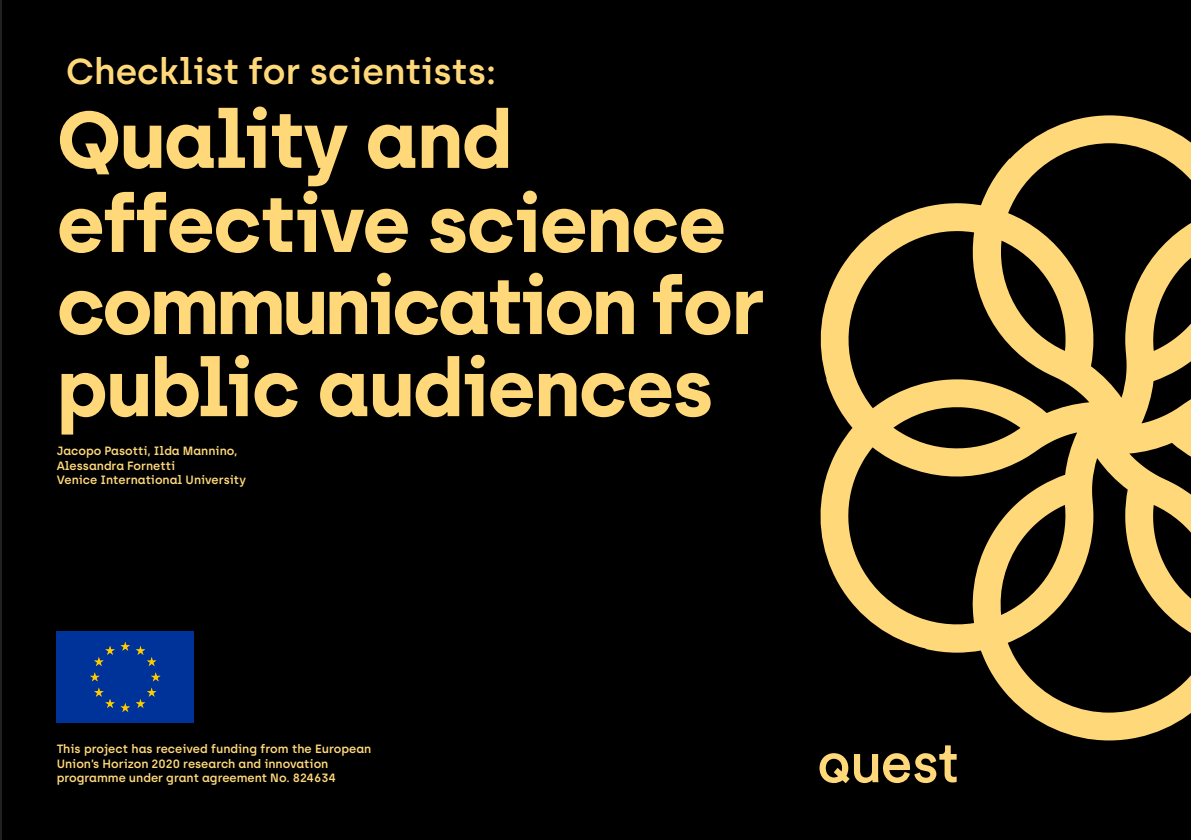
<style>
.page{position:relative;width:1191px;height:840px;background:#fff}
.page>*{position:absolute;margin:0;border:0;box-sizing:border-box;transform-origin:0 0}
.t1{font:700 80px/82px "Archia";letter-spacing:-.04em;color:#fed879}
.t2{font:700 80px "Archia";letter-spacing:-.02em;color:#fed879}
.t3{font:600 36px "Archia";color:#fed879}
.t4{font:600 12px/14.4px "Archia";color:#fed879}
</style>
<div class="page">
<div style="left:0;top:0;width:1191px;height:839px;background:#000001"></div>
<svg style="left:816px;top:115px;width:375px;height:724px;fill:#000001"></svg>
<div style="left:57px;top:631px;width:137px;height:91px;background:#039"></div>
<svg style="left:90px;top:672px;width:10px;height:9px"></svg>
<svg style="left:94px;top:641px;width:36px;height:24px"></svg>
<svg style="left:94px;top:687px;width:36px;height:24px"></svg>
<svg style="left:151px;top:672px;width:10px;height:9px"></svg>
<svg style="left:136px;top:646px;width:20px;height:19px"></svg>
<svg style="left:136px;top:687px;width:20px;height:20px"></svg>
<svg style="left:819px;top:745px;width:137px;height:37px"></svg>
<p class="t3" style="left:66px;top:49px;width:431px">Checklist for scientists:</p>
<p class="t2" style="left:57px;top:90px;width:457px">Quality and</p>
<p class="t2" style="left:57px;top:174px;width:671px">effective science</p>
<p class="t1" style="left:57px;top:263px;width:710px">communication for public audiences</p>
<p class="t4" style="left:57px;top:443px;width:182px">Jacopo Pasotti, Ilda Mannino,</p>
<p class="t4" style="left:57px;top:458px;width:120px">Alessandra Fornetti</p>
<p class="t4" style="left:57px;top:472px;width:191px">Venice International University</p>
<p class="t4" style="left:57px;top:741px;width:316px">This project has received funding from the European<br>Union’s Horizon 2020 research and innovation</p>
<p class="t4" style="left:57px;top:770px;width:281px">programme under grant agreement No. 824634</p>
</div>
